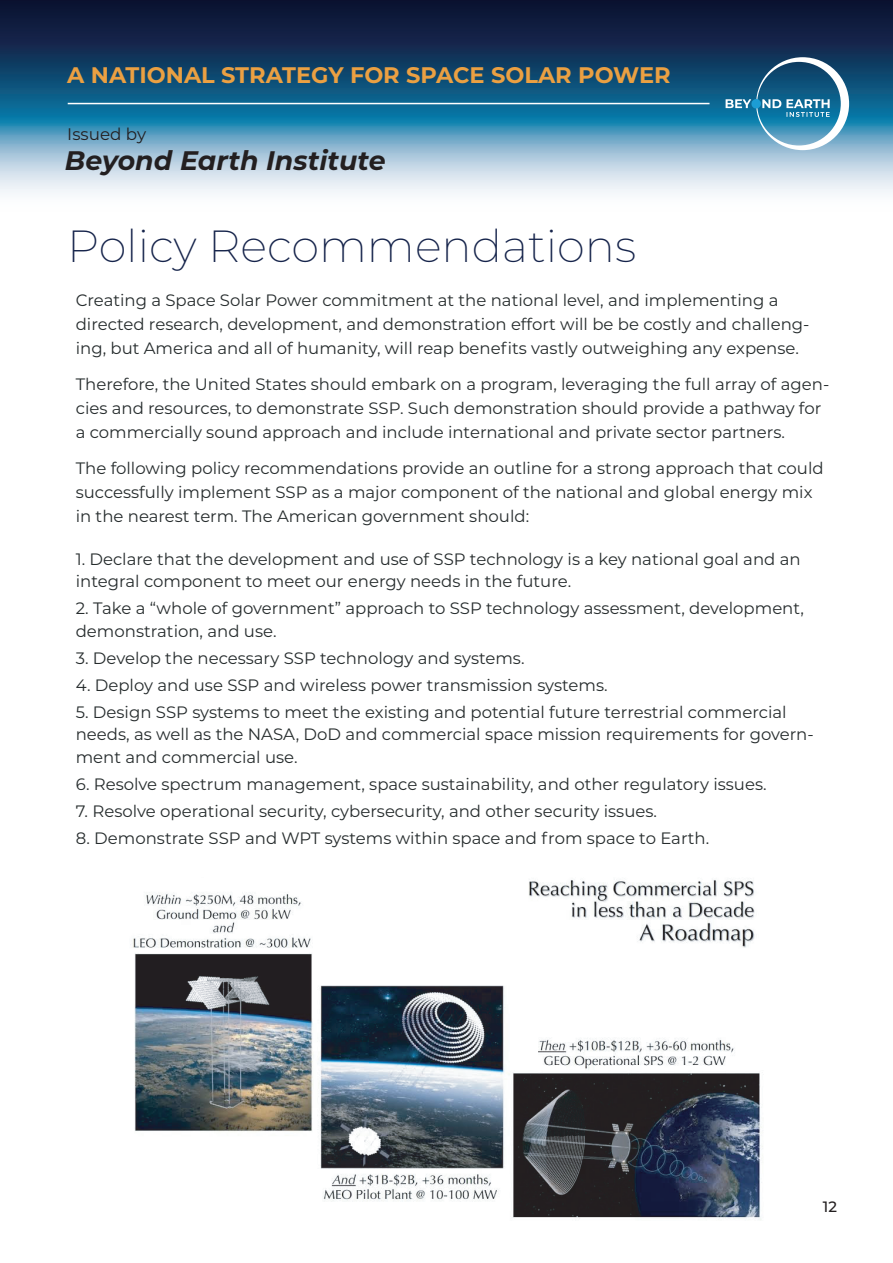
<style>
.page{position:relative;width:893px;height:1263px;background:#fff}
.page>*{position:absolute;margin:0;border:0;box-sizing:border-box;transform-origin:0 0}
.t1{font:200 45px "Montserrat";color:#16244b}
.t2{font:italic 700 26.85px "Montserrat";color:#231f20}
.t3{font:700 22.5px "Montserrat";color:#eba042}
.t4{font:16.8px "Montserrat";color:#231f20}
.t5{font:16.5px/24px "Montserrat";color:#262c2d}
.t6{font:500 15px "Montserrat";color:#231f20}
</style>
<div class="page">
<svg style="left:0;top:0;width:893px;height:193px"></svg>
<svg style="left:726px;top:57px;width:123px;height:93px"></svg>
<hr style="left:68px;top:103px;width:641px;height:1px;background:#fff">
<img style="left:132px;top:880px;width:631px;height:340px">
<h3 class="t3" style="left:67px;top:59px;width:605px">A NATIONAL STRATEGY FOR SPACE SOLAR POWER</h3>
<p class="t4" style="left:67px;top:122px;width:80px">Issued by</p>
<h2 class="t2" style="left:65px;top:141px;width:322px">Beyond Earth Institute</h2>
<h1 class="t1" style="left:67px;top:216px;width:570px">Policy Recommendations</h1>
<p class="t5" style="left:76px;top:287px;width:735px">Creating a Space Solar Power commitment at the national level, and implementing a directed research, development, and demonstration effort will be be costly and challeng&shy;ing, but America and all of humanity, will reap benefits vastly outweighing any expense.</p>
<p class="t5" style="left:76px;top:371px;width:755px">Therefore, the United States should embark on a program, leveraging the full array of agen&shy;cies and resources, to demonstrate SSP. Such demonstration should provide a pathway for a commercially sound approach and include international and private sector partners.</p>
<p class="t5" style="left:76px;top:455px;width:749px">The following policy recommendations provide an outline for a strong approach that could successfully implement SSP as a major component of the national and global energy mix in the nearest term. The American government should:</p>
<p class="t5" style="left:76px;top:547px;width:726px;line-height:22.5px">1. Declare that the development and use of SSP technology is a key national goal and an integral component to meet our energy needs in the future.</p>
<p class="t5" style="left:76px;top:597px;width:729px;line-height:22.5px">2. Take a “whole of government” approach to SSP technology assessment, development, demonstration, and use.</p>
<p class="t5" style="left:76px;top:645px;width:450px">3. Develop the necessary SSP technology and systems.</p>
<p class="t5" style="left:76px;top:672px;width:533px">4. Deploy and use SSP and wireless power transmission systems.</p>
<p class="t5" style="left:76px;top:700px;width:739px;line-height:22.5px">5. Design SSP systems to meet the existing and potential future terrestrial commercial needs, as well as the NASA, DoD and commercial space mission requirements for govern&shy;ment and commercial use.</p>
<p class="t5" style="left:76px;top:771px;width:692px">6. Resolve spectrum management, space sustainability, and other regulatory issues.</p>
<p class="t5" style="left:76px;top:798px;width:583px">7. Resolve operational security, cybersecurity, and other security issues.</p>
<p class="t5" style="left:76px;top:825px;width:635px">8. Demonstrate SSP and WPT systems within space and from space to Earth.</p>
<p class="t6" style="left:823px;top:1196px;width:16px">12</p>
</div>
